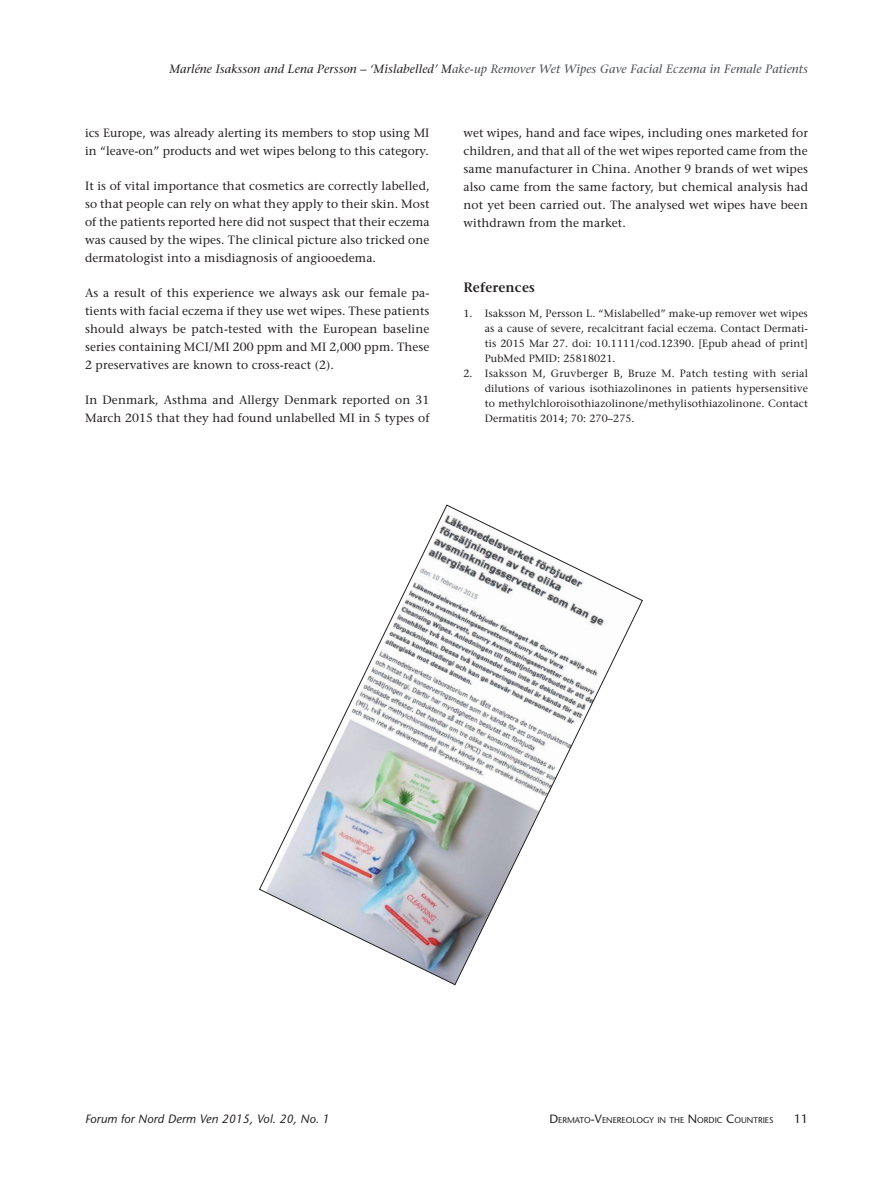
<style>
.page{position:relative;width:893px;height:1191px;background:#fff}
.page>*{position:absolute;margin:0;border:0;box-sizing:border-box;transform-origin:0 0}
.t1{font:600 13.5px "Stone Serif";letter-spacing:.01em;color:#231f20}
.t2{font:12px/18px "Stone Serif";letter-spacing:.01em;color:#231f20;text-align:justify}
.t3{font:italic 12px "Stone Serif";letter-spacing:.01em;color:#4c4e52}
.t4{font:italic 12px "Stone Sans";letter-spacing:.01em;color:#231f20}
.t5{font:12px "Stone Sans";color:#231f20}
.t6{font:10.5px/15px "Stone Serif";letter-spacing:.01em;color:#231f20;text-align:justify}
.t7{font:8.4px "Stone Sans";color:#231f20}
.s1{color:#231f20}
.s2{font-size:12px}
</style>
<div class="page">
<svg style="left:259px;top:504px;width:384px;height:481px"></svg>
<p class="t3" style="left:169px;top:62px;width:640px"><span class="s1">Marléne Isaksson and Lena Persson – ‘Mislabelled’ M</span>ake-up Remover Wet Wipes Gave Facial Eczema in Female Patients</p>
<p class="t2" style="left:85px;top:124px;width:346px">ics Europe, was already alerting its members to stop using MI in “leave-on” products and wet wipes belong to this category.</p>
<p class="t2" style="left:85px;top:177px;width:346px">It is of vital importance that cosmetics are correctly labelled, so that people can rely on what they apply to their skin. Most of the patients reported here did not suspect that their eczema was caused by the wipes. The clinical picture also tricked one dermatologist into a misdiagnosis of angiooedema.</p>
<p class="t2" style="left:85px;top:284px;width:346px">As a result of this experience we always ask our female pa&shy;tients with facial eczema if they use wet wipes. These patients should always be patch-tested with the European baseline series containing MCI/MI 200 ppm and MI 2,000 ppm. These 2 preservatives are known to cross-react (2).</p>
<p class="t2" style="left:85px;top:391px;width:346px">In Denmark, Asthma and Allergy Denmark reported on 31<br>March 2015 that they had found unlabelled MI in 5 types of</p>
<p class="t2" style="left:463px;top:123px;width:346px">wet wipes, hand and face wipes, including ones marketed for children, and that all of the wet wipes reported came from the same manufacturer in China. Another 9 brands of wet wipes also came from the same factory, but chemical analysis had not yet been carried out. The analysed wet wipes have been withdrawn from the market.</p>
<p class="t1" style="left:463px;top:279px;width:73px">References</p>
<p class="t6" style="left:485px;top:306px;width:325px;text-indent:-21px">1. Isaksson M, Persson L. “Mislabelled” make-up remover wet wipes as a cause of severe, recalcitrant facial eczema. Contact Dermati&shy;tis 2015 Mar 27. doi: 10.1111/cod.12390. [Epub ahead of print] PubMed PMID: 25818021.</p>
<p class="t6" style="left:485px;top:366px;width:325px;text-indent:-21px">2. Isaksson M, Gruvberger B, Bruze M. Patch testing with serial dilutions of various isothiazolinones in patients hypersensitive to methylchloroisothiazolinone/methylisothiazolinone. Contact Dermatitis 2014; 70: 270–275.</p>
<p class="t4" style="left:85px;top:1112px;width:246px">Forum for Nord Derm Ven 2015, Vol. 20, No. 1</p>
<p class="t7" style="left:549px;top:1115px;width:226px"><span class="s2">D</span>ERMATO<span class="s2">-V</span>ENEREOLOGY IN THE <span class="s2">N</span> ORDIC <span class="s2">C</span>OUNTRIES</p>
<p class="t5" style="left:794px;top:1112px;width:15px">11</p>
</div>
